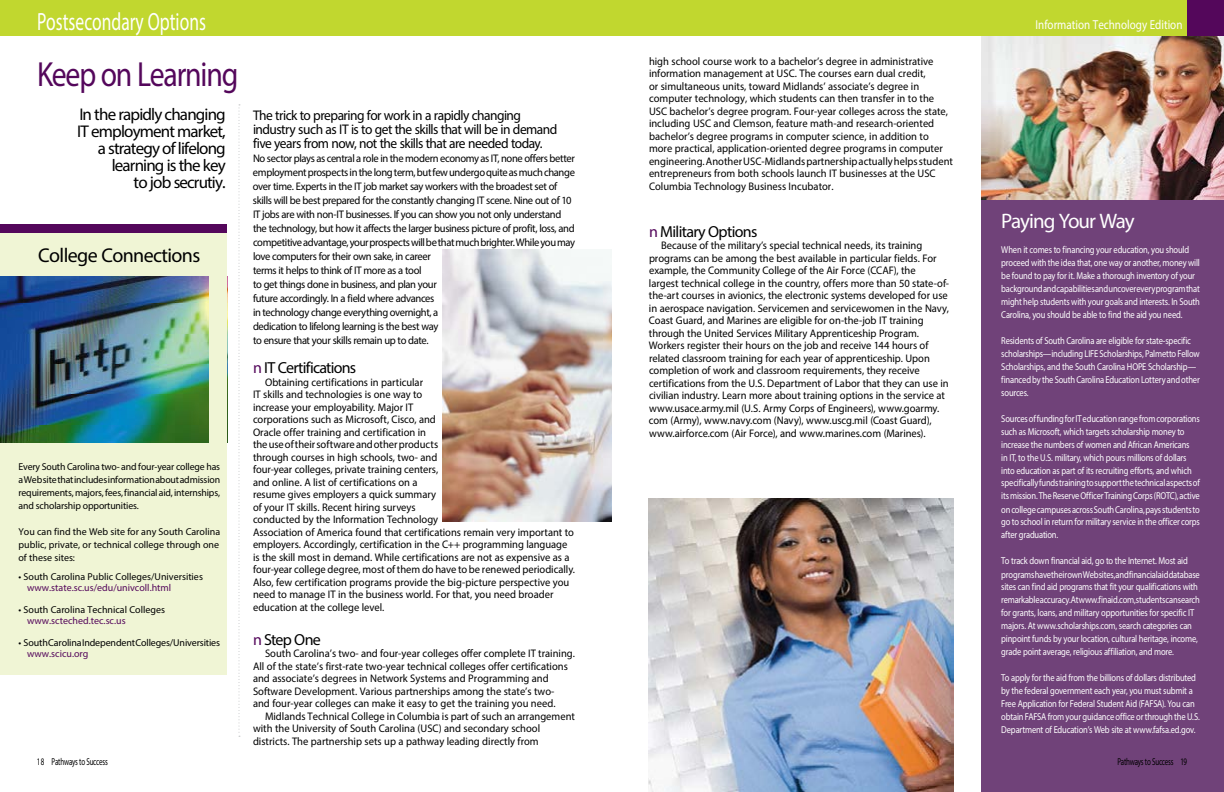
<style>
.page{position:relative;width:1224px;height:792px;background:#fff}
.page>*{position:absolute;margin:0;border:0;box-sizing:border-box;transform-origin:0 0}
.t1{font:35px "Myriad Pro";letter-spacing:-.04em;color:#54075b;scale:.85 1}
.t2{font:25px "Myriad Pro";color:#fff;scale:.7 1}
.t3{font:21px "Myriad Pro";color:#fff}
.t4{font:20px "Myriad Pro";color:#000}
.t5{font:17px/17px "Myriad Pro";letter-spacing:-.05em;color:#000;text-align:right}
.t6{font:16px "Myriad Pro";letter-spacing:-.045em;color:#000}
.t7{font:14px/14px "Myriad Pro";letter-spacing:-.035em;color:#000;scale:.96 1}
.t8{font:13px "Myriad Pro";color:#fff;scale:.85 1}
.t9{font:11px/12.5px "Myriad Pro";color:#000;scale:.96 1}
.t10{font:11px/14px "Myriad Pro";letter-spacing:-.035em;color:#000;scale:.96 1}
.t11{font:10px/13px "Myriad Pro";letter-spacing:-.02em;color:#fff;scale:.85 1}
.t12{font:10px/13px "Myriad Pro";letter-spacing:-.015em;color:#000;text-align:justify}
.t13{font:10px "Myriad Pro";color:#54075b}
.t14{font:10px "Myriad Pro";letter-spacing:-.015em;color:#000;scale:.7 1}
.s1{color:#54075b}
</style>
<div class="page">
<div style="left:0;top:0;width:612px;height:36px;background:#c1d72f"></div>
<svg style="left:238px;top:104px;width:2px;height:633px"></svg>
<img style="left:443px;top:249px;width:169px;height:272px">
<div style="left:0;top:229px;width:227px;height:446px;background:#f0f5d5"></div>
<div style="left:0;top:224px;width:227px;height:10px;background:#54075b"></div>
<img style="left:0;top:276px;width:209px;height:167px">
<img style="left:648px;top:499px;width:306px;height:293px">
<div style="left:981px;top:30px;width:243px;height:762px;background:#704279"></div>
<div style="left:612px;top:0;width:612px;height:36px;background:#c1d72f"></div>
<div style="left:1188px;top:0;width:36px;height:36px;background:#54075b"></div>
<img style="left:981px;top:36px;width:243px;height:163px">
<h2 class="t2" style="left:37px;top:6px;width:243px">Postsecondary Options</h2>
<h1 class="t1" style="left:37px;top:52px;width:238px">Keep on Learning</h1>
<p class="t9" style="left:649px;top:55px;width:299px">high school course work to a bachelor’s degree in administrative information management at USC. The courses earn dual credit, or simultaneous units, toward Midlands’ associate’s degree in computer technology, which students can then transfer in to the USC</p>
<p class="t9" style="left:649px;top:105px;width:313px;text-indent:21px">bachelor’s degree program. Four-year colleges across the state, including USC</p>
<h3 class="t5" style="left:77px;top:106px;width:150px">In the rapidly changing<br>IT employment market, a strategy of lifelong learning is the key<br>to job secrutiy.</h3>
<p class="t7" style="left:253px;top:108px;width:319px">The trick to preparing for work in a rapidly changing industry such as IT is to get the skills that will be in demand five years from now, not the skills that are needed today.</p>
<p class="t10" style="left:253px;top:151px;width:337px">No sector plays as central a role in the modern economy as IT, none offers better employment prospects in the long term, but few undergo quite as much change over time. Experts in the IT job market say workers with the broadest set of skills will be best prepared for the constantly changing IT scene. Nine out of 10<br>IT jobs are with non-IT businesses. If you can show you not only understand the technology, but how it affects the larger business picture of profit, loss, and competitive advantage, your prospects will be that much brighter. While you may love computers for their own sake, in career<br>terms it helps to think of IT more as a tool<br>to get things done in business, and plan your<br>future accordingly. In a field where advances<br>in technology change everything overnight, a<br>dedication to lifelong learning is the best way<br>to ensure that your skills remain up to date.</p>
<h3 class="t6" style="left:253px;top:358px;width:105px"><span class="s1">n</span> IT Certifications</h3>
<p class="t9" style="left:253px;top:376px;width:337px">Obtaining certifications in particular<br>IT skills and technologies is one way to<br>increase your employability. Major IT<br>corporations such as Microsoft, Cisco, and<br>Oracle offer training and certification in<br>the use of their software and other products<br>through courses in high schools, two- and<br>four-year colleges, private training centers,<br>and online. A list of certifications on a<br>resume gives employers a quick summary<br>of your IT skills. Recent hiring surveys<br>conducted by the Information Technology<br>Association of America found that certifications remain very important to employers. Accordingly, certification in the C++ programming language is the skill most in demand. While certifications are not as expensive as a four-year college degree, most of them do have to be renewed periodically.<br>Also, few certification programs provide the big-picture perspective you need to manage IT in the business world. For that, you need broader education at the college level.</p>
<h3 class="t6" style="left:253px;top:630px;width:69px"><span class="s1">n</span> Step One</h3>
<p class="t9" style="left:253px;top:647px;width:337px">South Carolina’s two- and four-year colleges offer complete IT training.<br>All of the state’s first-rate two-year technical colleges offer certifications and associate’s degrees in Network Systems and Programming and Software Development. Various partnerships among the state’s two-<br>and four-year colleges can make it easy to get the training you need.<br>Midlands Technical College in Columbia is part of such an arrangement with the University of South Carolina (USC) and secondary school districts. The partnership sets up a pathway leading directly from</p>
<p class="t9" style="left:649px;top:117px;width:318px;text-indent:65px">and Clemson, feature math-and research-oriented bachelor’s degree programs in computer science, in addition to more practical, application-oriented degree programs in computer engineering. Another USC-Midlands partnership actually helps student entrepreneurs from both schools launch IT businesses at the USC Columbia Technology Business Incubator.</p>
<h3 class="t6" style="left:649px;top:222px;width:110px"><span class="s1">n</span> Military Options</h3>
<p class="t9" style="left:649px;top:239px;width:301px;text-indent:12px">Because of the military’s special technical needs, its training programs can be among the best available in particular fields. For example, the Community College of the Air Force (CCAF</p>
<h3 class="t4" style="left:38px;top:243px;width:164px">College Connections</h3>
<p class="t9" style="left:649px;top:264px;width:314px;text-indent:245px">), the<br>largest technical college in the country, offers more than 50 state-of&shy;the-art courses in avionics, the electronic systems developed for use in aerospace navigation. Servicemen and servicewomen in the Navy, Coast Guard, and Marines are eligible for on-the-job IT training through the United Services Military Apprenticeship Program.<br>Workers register their hours on the job and receive 144 hours of related classroom training for each year of apprenticeship. Upon completion of work and classroom requirements, they receive certifications from the U.S. Department of Labor that they can use in civilian industry. Learn more about training options in the service at www.usace.army.mil (U.S. Army Corps of Engineers), www.goarmy. com (Army), www.navy.com (N avy), www.uscg.mil (Coast Guard), www.airforce.com (Air Force), and www.marines.com (Marines).</p>
<p class="t12" style="left:18px;top:460px;width:203px">Every South Carolina two- and four-year college has a Web site that includes information about admission requirements, majors, fees, financial aid, internships, and scholarship opportunities.</p>
<p class="t12" style="left:18px;top:525px;width:203px">You can find the Web site for any South Carolina public, private, or technical college through one of these sites:</p>
<p class="t12" style="left:18px;top:570px;width:186px">• South Carolina Public Colleges/Universities</p>
<p class="t13" style="left:27px;top:581px;width:146px">www.state.sc.us/edu/univcoll.html</p>
<p class="t12" style="left:18px;top:603px;width:148px">• South Carolina Technical Colleges</p>
<p class="t13" style="left:27px;top:614px;width:100px">www.scteched.tec.sc.us</p>
<p class="t12" style="left:18px;top:636px;width:203px">• South Carolina Independent Colleges/Universities</p>
<p class="t13" style="left:27px;top:647px;width:63px">www.scicu.org</p>
<p class="t8" style="left:1036px;top:17px;width:174px">Information Technology Edition</p>
<h3 class="t3" style="left:1001px;top:208px;width:135px">Paying Your Way</h3>
<p class="t11" style="left:1001px;top:242px;width:235px">When it comes to financing your education, you should proceed with the idea that, one way or another, money will be found to pay for it. Make a thorough inventory of your background and capabilities and uncover every program that might help students with your goals and interests. In South Carolina, you should be able to find the aid you need.</p>
<p class="t11" style="left:1001px;top:333px;width:235px">Residents of South Carolina are eligible for state-specific scholarships—including LIFE Scholarships, Palmetto Fellow Scholarships, and the South Carolina HOPE Scholarship— financed by the South Carolina Education Lottery and other sources.</p>
<p class="t11" style="left:1001px;top:411px;width:236px">Sources of funding for IT education range from corporations such as Microsoft, which targets scholarship money to increase the numbers of women and African Americans<br>in IT, to the U.S. military, which pours millions of dollars into education as part of its recruiting efforts, and which specifically funds training to support the technical aspects of its mission. The Reserve Officer Training Corps (ROTC</p>
<p class="t11" style="left:1001px;top:489px;width:235px;text-align:justify;text-indent:173px">), active on college campuses across South Carolina, pays students to go to school in return for military service in the officer corps after graduation.</p>
<p class="t11" style="left:1001px;top:554px;width:235px">To track down financial aid, go to the Internet. Most aid programs have their own Web sites, and financial aid database sites can find aid programs that fit your qualifications with remarkable accuracy. At www.finaid.com, students can search for grants, loans, and military opportunities for specific IT majors. At www.scholarships.com, search categories can pinpoint funds by your location, cultural heritage, income, grade point average, religious affiliation, and more.</p>
<p class="t11" style="left:1001px;top:671px;width:231px">To apply for the aid from the billions of dollars distributed by the federal government each year, you must submit a<br>Free Application for Federal Student Aid (FAFSA</p>
<p class="t11" style="left:1162px;top:697px;width:40px">). You can</p>
<p class="t11" style="left:1001px;top:710px;width:235px;text-indent:46px">from your guidance office or through the U.S.<br>Department of Education’s Web site at www.fafsa.ed.gov.</p>
<p class="t11" style="left:1001px;top:710px;width:34px">obtain FAFSA</p>
<p class="t14" style="left:37px;top:756px;width:103px">18 Pathways to Success</p>
<p class="t14" style="left:1117px;top:756px;width:101px">Pathways to Success 19</p>
</div>
